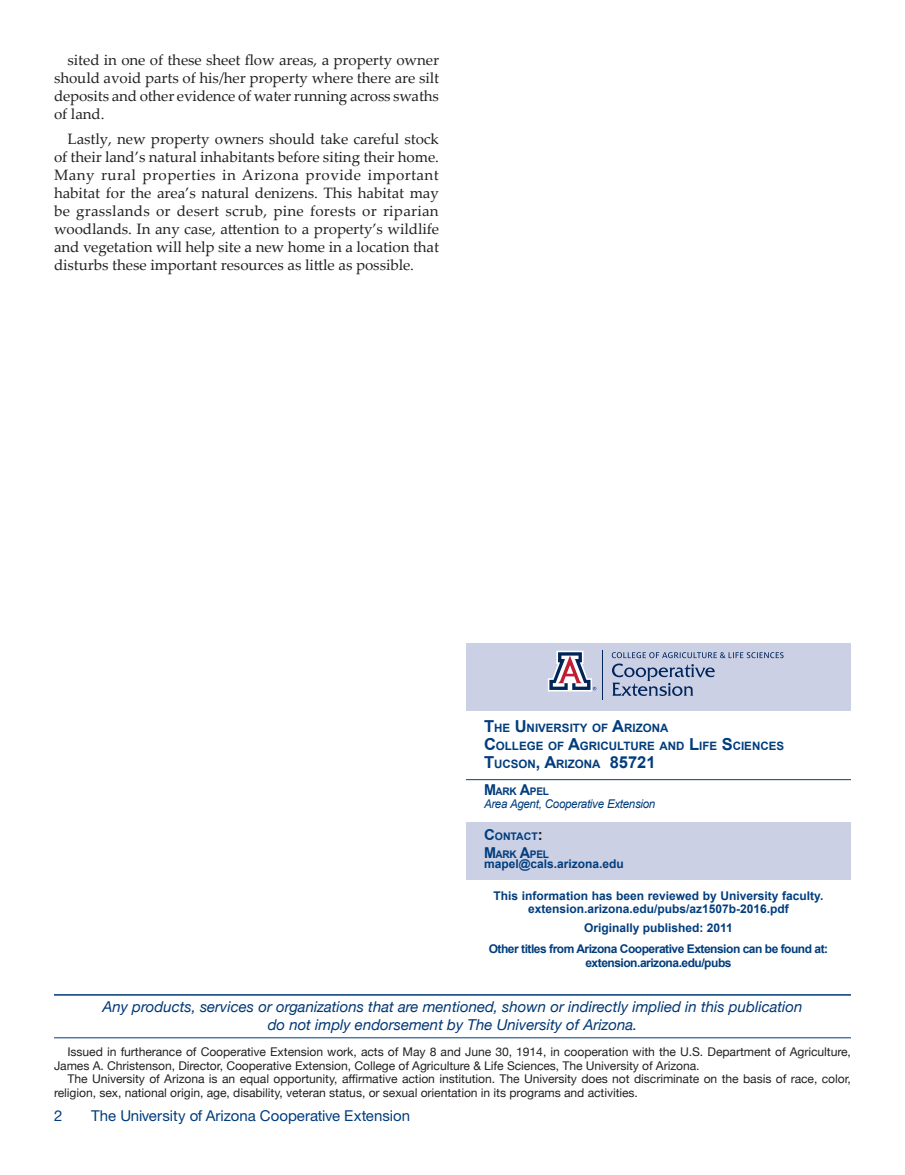
<style>
.page{position:relative;width:905px;height:1175px;background:#fff}
.page>*{position:absolute;margin:0;border:0;box-sizing:border-box;transform-origin:0 0}
.t1{font:15px/18px "Palatino Linotype";color:#231f20;text-align:justify}
.Subhead_1{font:italic 15px "Helvetica Neue";color:#013775}
.t2{font:15px "Helvetica Neue";color:#013d7d}
.t3{font:700 15px "Arial";color:#231f20}
.t4{font:12px/13.5px "Helvetica Neue";color:#231f20}
.t5{font:700 12px "Arial";color:#013d7d}
.t6{font:700 12px "Arial";letter-spacing:-.04em;color:#013d7d}
.t7{font:italic 12px "Arial";letter-spacing:-.025em;color:#013d7d;scale:.96 1}
.t8{font:700 11.55px "Arial";color:#013d7d}
.t9{font:700 10.5px "Arial";letter-spacing:-.035em;color:#013d7d;scale:.96 1}
.t10{font:700 10.5px "Arial";letter-spacing:-.035em;color:#013d7d}
.s1{font-size:16.5px}
.s2{font-size:15px}
</style>
<div class="page">
<hr style="left:54px;top:994px;width:796px;height:1px;background:#013775">
<hr style="left:54px;top:1037px;width:796px;height:1px;background:#013d7d">
<div style="left:466px;top:822px;width:384px;height:57px;background:#cbd0e4"></div>
<div style="left:466px;top:643px;width:384px;height:67px;background:#cbd0e4"></div>
<hr style="left:466px;top:779px;width:384px;height:1px;background:#013d7d">
<svg style="left:611px;top:652px;width:172px;height:44px"></svg>
<svg style="left:548px;top:650px;width:48px;height:41px"></svg>
<hr style="left:602px;top:651px;width:1px;height:49px;background:#00255b">
<p class="t1" style="left:54px;top:50px;width:387px;text-indent:14px">sited in one of these sheet flow areas, a property owner should avoid parts of his/her property where there are silt deposits and other evidence of water running across swaths of land.</p>
<p class="t1" style="left:54px;top:129px;width:387px;text-indent:14px">Lastly, new property owners should take careful stock of their land’s natural inhabitants before siting their home.<br>Many rural properties in Arizona provide important habitat for the area’s natural denizens. This habitat may be grasslands or desert scrub, pine forests or riparian woodlands. In any case, attention to a property’s wildlife and vegetation will help site a new home in a location that disturbs these important resources as little as possible.</p>
<p class="t8" style="left:484px;top:720px;width:186px"><span class="s1">T</span>HE <span class="s1">U</span>NIVERSITY OF <span class="s1">A</span>RIZONA</p>
<p class="t8" style="left:484px;top:738px;width:301px"><span class="s1">C</span>OLLEGE OF <span class="s1">A</span>GRICU LTU RE AND <span class="s1">L</span>IFE <span class="s1">S</span>CIENCES</p>
<p class="t8" style="left:484px;top:756px;width:173px"><span class="s1">T</span>UCSON<span class="s1">, A</span>RIZONA <span class="s1">85721</span></p>
<p class="t9" style="left:484px;top:784px;width:69px"><span class="s2">M</span>ARK <span class="s2">A</span>PEL</p>
<p class="t7" style="left:484px;top:796px;width:180px">Area Agent, Cooperative Extension</p>
<p class="t10" style="left:484px;top:829px;width:35px"><span class="s2">C</span>ONTACT</p>
<p class="t3" style="left:538px;top:824px;width:6px">:</p>
<p class="t9" style="left:484px;top:847px;width:69px"><span class="s2">M</span>ARK <span class="s2">A</span>PEL</p>
<p class="t5" style="left:484px;top:856px;width:141px">mapel@cals.arizona.edu</p>
<p class="t5" style="left:493px;top:887px;width:331px">This information has been reviewed by University faculty.</p>
<p class="t5" style="left:528px;top:900px;width:262px">extension.arizona.edu/pubs/az1507b-2016.pdf</p>
<p class="t5" style="left:584px;top:920px;width:150px">Originally published: 2011</p>
<p class="t6" style="left:488px;top:941px;width:341px">Other titles from Arizona Cooperative Extension can be found at:</p>
<p class="t6" style="left:585px;top:954px;width:148px">extension.arizona.edu/pubs</p>
<p class="Subhead_1" style="left:102px;top:995px;width:701px">Any products, services or organizations that are mentioned, shown or indirectly implied in this publication</p>
<p class="Subhead_1" style="left:268px;top:1013px;width:371px">do not imply endorsement by The University of Arizona.</p>
<p class="t4" style="left:54px;top:1045px;width:798px;text-indent:14px">Issued in furtherance of Cooperative Extension work, acts of May 8 and June 30, 1914, in cooperation with the U.S. Department of Agriculture,<br>James A. Christenson, Director, Cooperative Extension, College of Agriculture &amp; Life Sciences, The University of Arizona.</p>
<p class="t4" style="left:54px;top:1072px;width:798px;text-indent:14px">The University of Arizona is an equal opportunity, affirmative action institution. The University does not discriminate on the basis of race, color, religion, sex, national origin, age, disability, veteran status, or sexual orientation in its programs and activities.</p>
<p class="t2" style="left:54px;top:1106px;width:10px">2</p>
<p class="t2" style="left:91px;top:1107px;width:320px">The University of Arizona Cooperative Extension</p>
</div>
